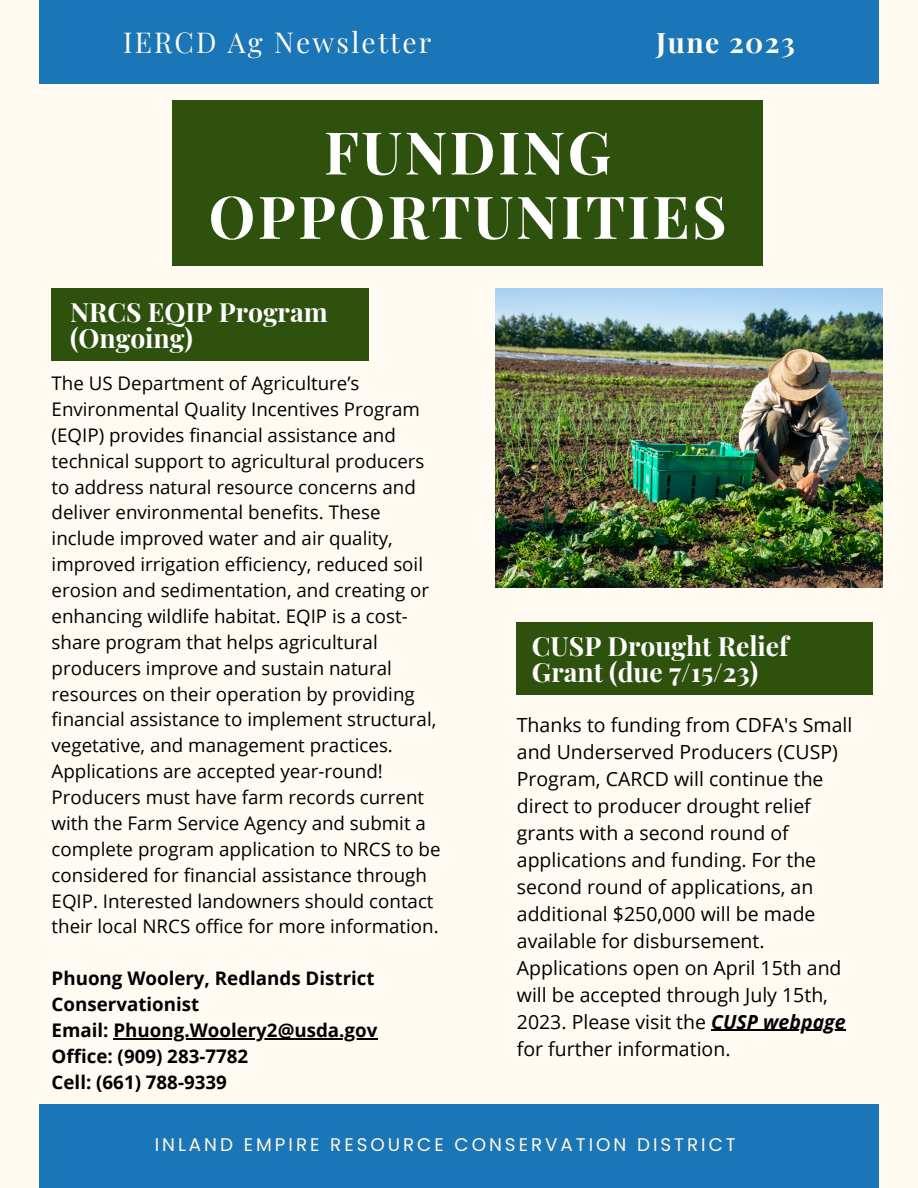
<style>
.page{position:relative;width:918px;height:1188px;background:#fffbf2}
.page>*{position:absolute;margin:0;border:0;box-sizing:border-box;transform-origin:0 0}
.t1{font:700 58.95px "Playfair Display";letter-spacing:.04em;color:#fff}
.t2{font:28.2px "Playfair Display";letter-spacing:.075em;color:#fffbf2}
.t3{font:700 28.2px "Playfair Display";letter-spacing:.055em;color:#fffbf2}
.t4{font:700 26.55px/25.8px "Playfair Display";color:#fff}
.t5{font:19.5px/27px "Open Sans";color:#000}
.t6{font:18.75px/25.8px "Open Sans";color:#000}
.t7{font:700 18.75px/25.8px "Open Sans";color:#000}
.t8{font:18.3px "Poppins";letter-spacing:.16em;color:#fff6e2}
.s1{font-weight:700;font-style:italic}
</style>
<div class="page">
<div style="left:517px;top:623px;width:356px;height:72px;background:#2e520e"></div>
<div style="left:172px;top:100px;width:591px;height:166px;background:#2e520e"></div>
<hr style="left:711px;top:1030px;width:135px;height:1px;background:#000">
<img style="left:495px;top:288px;width:387px;height:300px">
<div style="left:52px;top:288px;width:316px;height:72px;background:#2e520e"></div>
<hr style="left:113px;top:1038px;width:264px;height:1px;background:#000">
<div style="left:39px;top:1104px;width:840px;height:84px;background:#1a76b6"></div>
<div style="left:39px;top:0;width:840px;height:84px;background:#1a76b6"></div>
<p class="t2" style="left:123px;top:22px;width:310px">IERCD Ag Newsletter</p>
<p class="t3" style="left:656px;top:22px;width:140px">June 2023</p>
<p class="t1" style="left:324px;top:111px;width:288px">FUNDING</p>
<p class="t1" style="left:209px;top:175px;width:520px">OPPORTUNITIES</p>
<p class="t4" style="left:70px;top:298px;width:259px">NRCS EQIP Program (Ongoing)</p>
<p class="t6" style="left:52px;top:370px;width:391px">The US Department of Agriculture’s Environmental Quality Incentives Program (EQIP) provides financial assistance and technical support to agricultural producers to address natural resource concerns and deliver environmental benefits. These include improved water and air quality, improved irrigation efficiency, reduced soil erosion and sedimentation, and creating or enhancing wildlife habitat. EQIP is a cost&shy;share program that helps agricultural producers improve and sustain natural resources on their operation by providing financial assistance to implement structural, vegetative, and management practices.<br>Applications are accepted year-round!<br>Producers must have farm records current with the Farm Service Agency and submit a complete program application to NRCS to be considered for financial assistance through EQIP. Interested landowners should contact their local NRCS office for more information.</p>
<p class="t7" style="left:52px;top:965px;width:325px">Phuong Woolery, Redlands District<br>Conservationist</p>
<p class="t7" style="left:52px;top:1017px;width:327px">Email: Phuong.Woolery2@usda.gov</p>
<p class="t7" style="left:52px;top:1043px;width:198px">Office: (909) 283-7782</p>
<p class="t7" style="left:52px;top:1068px;width:177px">Cell: (661) 788-9339</p>
<p class="t4" style="left:532px;top:632px;width:258px">CUSP Drought Relief<br>Grant (due 7/15/23)</p>
<p class="t5" style="left:517px;top:711px;width:337px">Thanks to funding from CDFA's Small and Underserved Producers (CUSP)<br>Program, CARCD will continue the direct to producer drought relief grants with a second round of applications and funding. For the second round of applications, an additional $250,000 will be made available for disbursement.<br>Applications open on April 15th and will be accepted through July 15th,<br>2023. Please visit the <span class="s1">CUSP webpage </span>for further information.</p>
<p class="t8" style="left:155px;top:1132px;width:583px">INLAND EMPIRE RESOURCE CONSERVATION DISTRICT</p>
</div>
